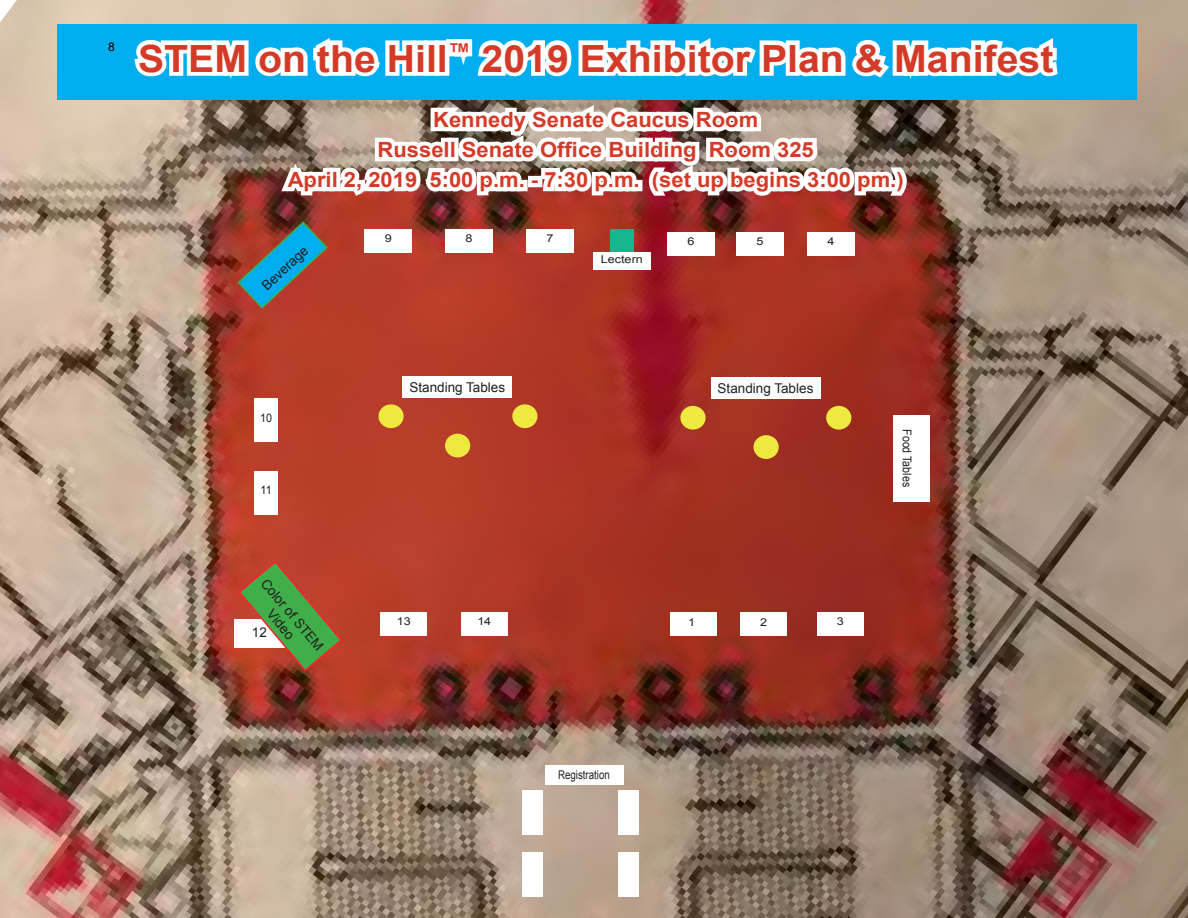
<style>
.page{position:relative;width:1188px;height:918px;background:#fff}
.page>*{position:absolute;margin:0;border:0;box-sizing:border-box;transform-origin:0 0}
.t1{font:700 37.5px "Arial";color:#d33b28;scale:1.05 1}
.t2{font:700 21px/30px "Arial";color:#d33b28;text-align:center;scale:1.05 1}
.t3{font:13.5px/15px "Arial";color:#231f20;text-align:center}
.t4{font:12.15px "Arial";color:#231f20;scale:.88 1}
.t5{font:12px "Arial";color:#231f20;scale:.81 1}
.t6{font:12px "Arial";color:#000}
.t7{font:11.7px "Arial";color:#231f20;scale:.92 1}
.t8{font:10.8px "Arial";color:#231f20;scale:1.17 1}
.t9{font:10.8px "Arial";color:#231f20;scale:1.16 1}
</style>
<div class="page">
<img style="left:0;top:0;width:1188px;height:918px">
<div style="left:57px;top:24px;width:1080px;height:76px;background:#00aeef"></div>
<svg style="left:129px;top:0;width:933px;height:206px"></svg>
<div style="left:365px;top:230px;width:47px;height:23px;background:#fff"></div>
<div style="left:255px;top:471px;width:23px;height:44px;background:#fff"></div>
<div style="left:817px;top:612px;width:47px;height:24px;background:#fff"></div>
<div style="left:740px;top:612px;width:47px;height:24px;background:#fff"></div>
<div style="left:670px;top:612px;width:47px;height:24px;background:#fff"></div>
<div style="left:461px;top:612px;width:47px;height:24px;background:#fff"></div>
<div style="left:381px;top:612px;width:46px;height:24px;background:#fff"></div>
<div style="left:234px;top:619px;width:51px;height:29px;background:#fff"></div>
<div style="left:808px;top:232px;width:47px;height:23px;background:#fff"></div>
<div style="left:736px;top:232px;width:48px;height:23px;background:#fff"></div>
<div style="left:667px;top:232px;width:48px;height:23px;background:#fff"></div>
<div style="left:526px;top:230px;width:48px;height:23px;background:#fff"></div>
<div style="left:446px;top:230px;width:47px;height:23px;background:#fff"></div>
<div style="left:378px;top:404px;width:26px;height:24px;background:#ede93f;border-radius:50%"></div>
<div style="left:754px;top:435px;width:25px;height:24px;background:#ede93f;border-radius:50%"></div>
<div style="left:826px;top:406px;width:25px;height:24px;background:#ede93f;border-radius:50%"></div>
<div style="left:680px;top:406px;width:26px;height:24px;background:#ede93f;border-radius:50%"></div>
<div style="left:512px;top:404px;width:26px;height:24px;background:#ede93f;border-radius:50%"></div>
<div style="left:445px;top:434px;width:25px;height:23px;background:#ede93f;border-radius:50%"></div>
<div style="left:610px;top:230px;width:24px;height:23px;background:#15b68d"></div>
<div style="left:255px;top:398px;width:23px;height:44px;background:#fff"></div>
<div style="left:522px;top:790px;width:21px;height:45px;background:#fff"></div>
<div style="left:522px;top:852px;width:21px;height:45px;background:#fff"></div>
<div style="left:618px;top:790px;width:21px;height:45px;background:#fff"></div>
<div style="left:618px;top:852px;width:21px;height:45px;background:#fff"></div>
<div style="left:403px;top:376px;width:109px;height:22px;background:#fff"></div>
<div style="left:594px;top:253px;width:57px;height:17px;background:#fff"></div>
<div style="left:711px;top:378px;width:109px;height:21px;background:#fff"></div>
<div style="left:894px;top:415px;width:36px;height:86px;background:#fff"></div>
<div style="left:545px;top:765px;width:78px;height:20px;background:#fff"></div>
<svg style="left:237px;top:560px;width:106px;height:113px;background:#947949"></svg>
<svg style="left:236px;top:220px;width:93px;height:90px;background:#6b646d"></svg>
<p class="t6" style="left:108px;top:39px;width:8px">8</p>
<p class="t1" style="left:138px;top:34px;width:873px">STEM on the Hill<sup>™</sup> 2019 Exhibitor Plan &amp; Manifest</p>
<p class="t2" style="left:433px;top:105px;width:311px">Kennedy Senate Caucus Room</p>
<p class="t2" style="left:288px;top:135px;width:588px">Russell Senate Office Building Room 325<br>April 2, 2019 5:00 p.m. - 7:30 p.m. (set up begins 3:00 pm.)</p>
<p class="t3" style="left:259px;top:282px;width:59px;rotate:-43deg">Beverage</p>
<p class="t8" style="left:385px;top:231px;width:8px">9</p>
<p class="t8" style="left:466px;top:231px;width:8px">8</p>
<p class="t8" style="left:546px;top:231px;width:8px">7</p>
<p class="t8" style="left:687px;top:234px;width:8px">6</p>
<p class="t8" style="left:757px;top:234px;width:8px">5</p>
<p class="t8" style="left:828px;top:234px;width:8px">4</p>
<p class="t8" style="left:601px;top:252px;width:38px">Lectern</p>
<p class="t7" style="left:260px;top:411px;width:15px">10</p>
<p class="t7" style="left:261px;top:482px;width:14px">11</p>
<p class="t3" style="left:270px;top:576px;width:90px;rotate:50deg">Color of STEM<br>Video</p>
<p class="t3" style="left:252px;top:625px;width:17px">12</p>
<p class="t3" style="left:409px;top:380px;width:97px">Standing Tables</p>
<p class="t3" style="left:718px;top:381px;width:97px">Standing Tables</p>
<p class="t9" style="left:477px;top:614px;width:14px">14</p>
<p class="t9" style="left:760px;top:615px;width:8px">2</p>
<p class="t9" style="left:837px;top:614px;width:8px">3</p>
<p class="t9" style="left:397px;top:614px;width:14px">13</p>
<p class="t9" style="left:688px;top:615px;width:8px">1</p>
<p class="t4" style="left:915px;top:429px;width:67px;rotate:90deg">Food Tables</p>
<p class="t5" style="left:558px;top:767px;width:66px">Registration</p>
</div>
